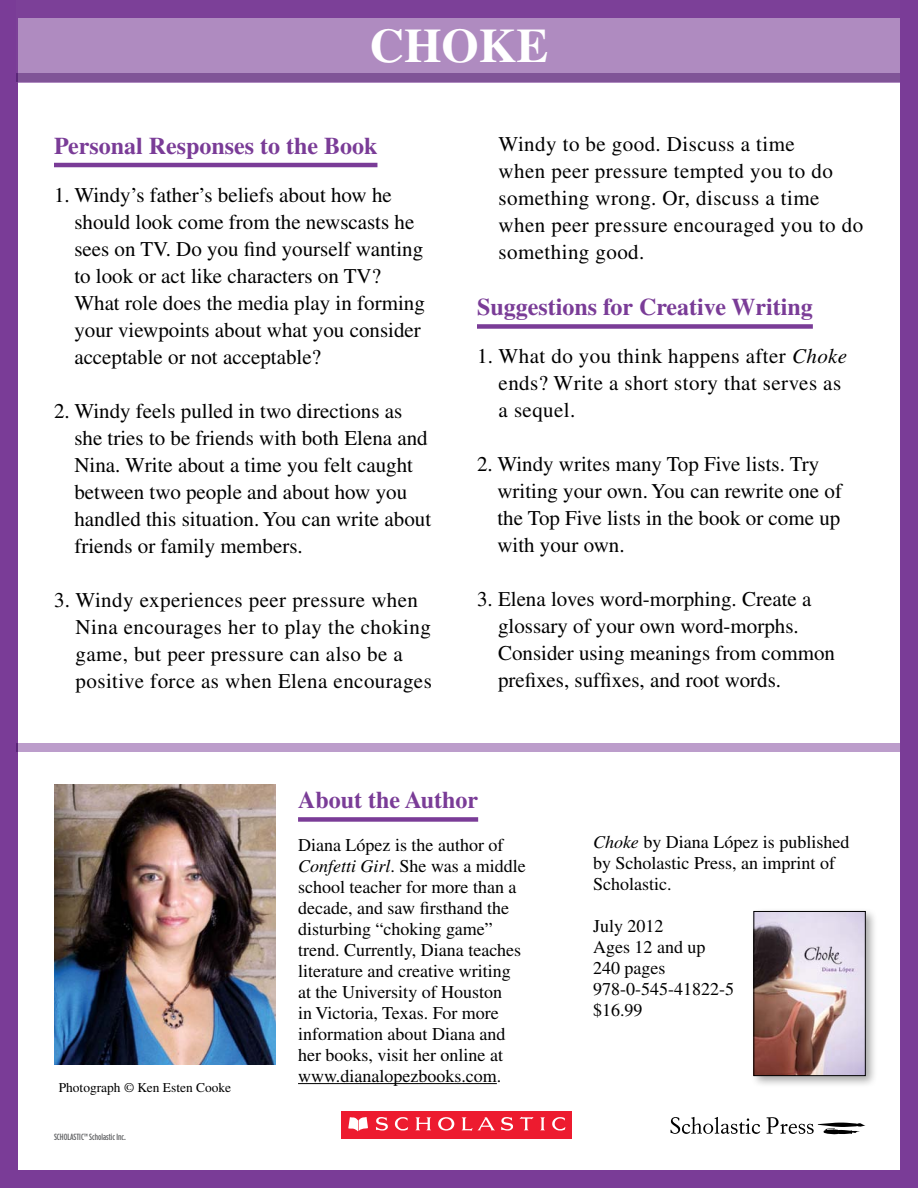
<style>
.page{position:relative;width:918px;height:1188px;background:#fff}
.page>*{position:absolute;margin:0;border:0;box-sizing:border-box;transform-origin:0 0}
.t1{font:700 48px "Times LT";color:#fff}
.t2{font:700 24px "Times LT";color:#7a3c97}
.t3{font:21px/27px "Times LT";color:#000}
.t4{font:21px/27px "Times LT";letter-spacing:.02em;color:#000}
.t5{font:18px/21px "Times LT";color:#000}
.t6{font:13.5px "Times LT";color:#000}
.t7{font:500 9px "Gotham Condensed";color:#636466}
.s1{font-style:italic}
</style>
<div class="page">
<div style="left:0;top:0;width:918px;height:1188px;border:18px solid #7a3c97"></div>
<svg style="left:17px;top:0;width:883px;height:73px;background:#a278b6"></svg>
<div style="left:17px;top:73px;width:883px;height:9px;background:#805497"></div>
<div style="left:17px;top:743px;width:883px;height:9px;background:#bc9dcb"></div>
<div style="left:298px;top:817px;width:180px;height:5px;background:#7a3c97"></div>
<hr style="left:298px;top:1083px;width:199px;height:1px;background:#000">
<img style="left:54px;top:785px;width:221px;height:280px">
<div style="left:341px;top:1111px;width:231px;height:28px;background:#ed1b2f"></div>
<svg style="left:348px;top:1117px;width:20px;height:14px"></svg>
<svg style="left:376px;top:1117px;width:12px;height:14px"></svg>
<svg style="left:394px;top:1117px;width:14px;height:14px"></svg>
<svg style="left:415px;top:1117px;width:16px;height:13px"></svg>
<svg style="left:501px;top:1117px;width:12px;height:14px"></svg>
<svg style="left:520px;top:1117px;width:14px;height:13px"></svg>
<svg style="left:540px;top:1117px;width:5px;height:13px"></svg>
<svg style="left:552px;top:1117px;width:13px;height:14px"></svg>
<svg style="left:438px;top:1117px;width:16px;height:14px"></svg>
<svg style="left:462px;top:1117px;width:33px;height:14px"></svg>
<hr style="left:54px;top:163px;width:323px;height:4px;background:#7a3c97">
<div style="left:477px;top:324px;width:336px;height:5px;background:#7a3c97"></div>
<div style="left:750px;top:908px;width:128px;height:180px;background:#000;opacity:.35"></div>
<img style="left:756px;top:913px;width:107px;height:161px">
<div style="left:754px;top:911px;width:111px;height:165px;border:1px solid #000"></div>
<svg style="left:671px;top:1117px;width:89px;height:17px"></svg>
<svg style="left:766px;top:1117px;width:99px;height:17px"></svg>
<h1 class="t1" style="left:370px;top:17px;width:180px">choke</h1>
<p class="t2" style="left:54px;top:131px;width:325px">Personal Responses to the Book</p>
<p class="t3" style="left:74px;top:181px;width:352px;text-indent:-20px">1. Windy’s father’s beliefs about how he should look come from the newscasts he sees on TV. Do you find yourself wanting to look or act like characters on TV?<br>What role does the media play in forming your viewpoints about what you consider acceptable or not acceptable?</p>
<p class="t3" style="left:74px;top:397px;width:358px;text-indent:-20px">2. Windy feels pulled in two directions as she tries to be friends with both Elena and Nina. Write about a time you felt caught between two people and about how you handled this situation. You can write about friends or family members.</p>
<p class="t4" style="left:76px;top:586px;width:358px;text-indent:-22px">3. Windy experiences peer pressure when Nina encourages her to play the choking game, but peer pressure can also be a positive force as when Elena encourages</p>
<p class="t4" style="left:499px;top:131px;width:366px">Windy to be good. Discuss a time<br>when peer pressure tempted you to do something wrong. Or, discuss a time when peer pressure encouraged you to do something good.</p>
<p class="t2" style="left:477px;top:293px;width:337px">Suggestions for Creative Writing</p>
<p class="t4" style="left:499px;top:342px;width:350px;text-indent:-22px">1. What do you think happens after <span class="s1">Choke </span>ends? Write a short story that serves as a sequel.</p>
<p class="t3" style="left:497px;top:450px;width:346px;text-indent:-20px">2. Windy writes many Top Five lists. Try writing your own. You can rewrite one of the Top Five lists in the book or come up with your own.</p>
<p class="t3" style="left:498px;top:585px;width:339px;text-indent:-21px">3. Elena loves word-morphing. Create a glossary of your own word-morphs.<br>Consider using meanings from common prefixes, suffixes, and root words.</p>
<p class="t6" style="left:59px;top:1080px;width:174px">Photograph © Ken Esten Cooke</p>
<p class="t7" style="left:54px;top:1132px;width:73px">SCHOLASTIC™ Scholastic Inc.</p>
<p class="t2" style="left:298px;top:786px;width:182px">About the Author</p>
<p class="t5" style="left:298px;top:834px;width:229px">Diana López is the author of<br><span class="s1">Confetti Girl</span>. She was a middle school teacher for more than a decade, and saw firsthand the disturbing “choking game” trend. Currently, Diana teaches literature and creative writing at the University of Houston<br>in Victoria, Texas. For more information about Diana and her books, visit her online at www.dianalopezbooks.com.</p>
<p class="t5" style="left:593px;top:831px;width:258px"><span class="s1">Choke</span> by Diana López is published by Scholastic Press, an imprint of<br>Scholastic.</p>
<p class="t5" style="left:593px;top:915px;width:142px">July 2012<br>Ages 12 and up<br>240 pages<br>978-0-545-41822-5 $16.99</p>
</div>
